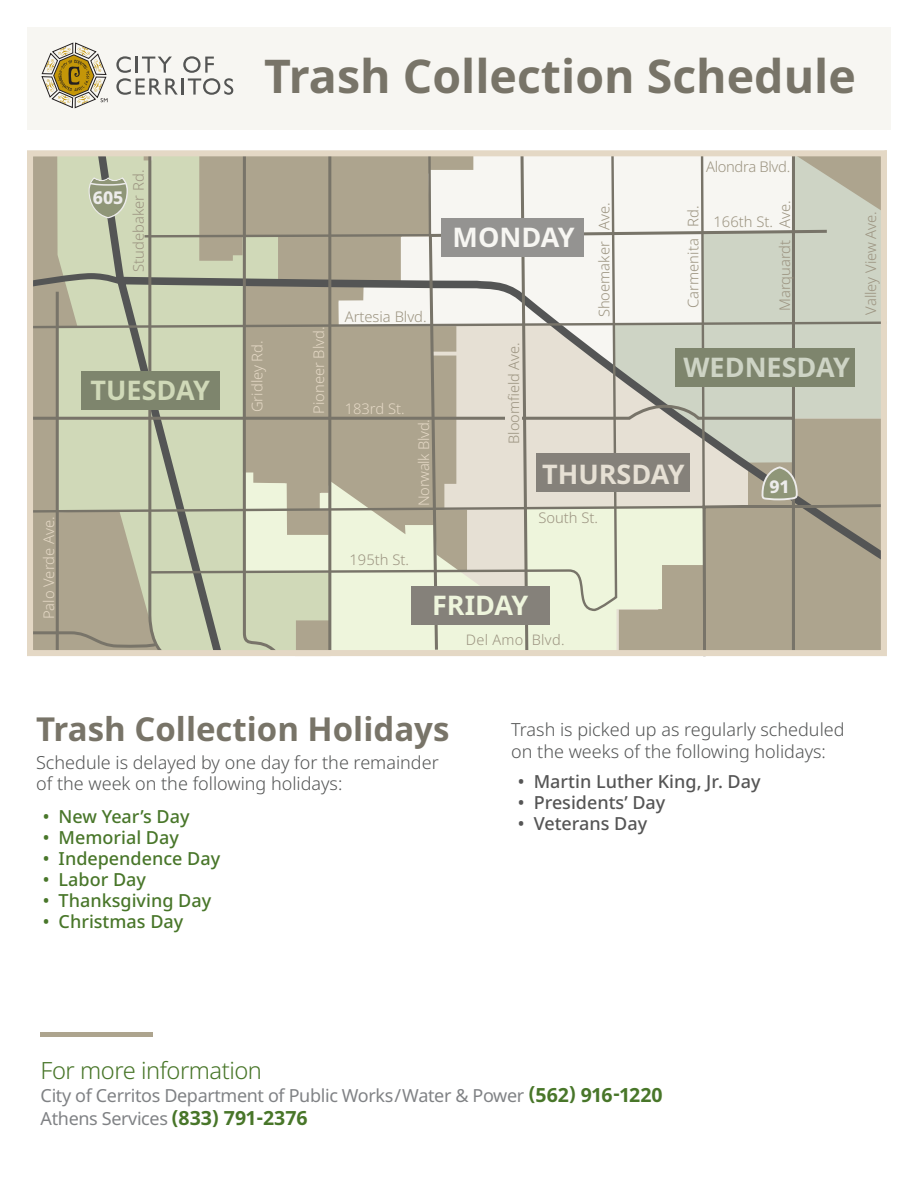
<style>
.page{position:relative;width:918px;height:1188px;background:#fff}
.page>*{position:absolute;margin:0;border:0;box-sizing:border-box;transform-origin:0 0}
.Heading{font:700 46.5px "Noto Sans";color:#787468}
.t1{font:700 33px "Noto Sans";color:#787468}
.t2{font:700 27px "Noto Sans";color:#ced4c5}
.t3{font:700 27px "Noto Sans";color:#e6e0d4}
.t4{font:700 27px "Noto Sans";color:#d0d9b8}
.t5{font:700 27px "Noto Sans";color:#eef5dc}
.t6{font:700 27px "Noto Sans";color:#f7f6f2}
.t7{font:300 23.7px "Noto Sans";letter-spacing:-.02em;color:#487629}
.Text{font:300 18px/21.6px "Noto Sans";color:#545555}
.t8{font:18px "Noto Sans";letter-spacing:-.02em;color:#808285}
.t9{font:500 18px "Noto Sans";color:#487629}
.t10{font:500 18px "Noto Sans";color:#555}
.t11{font:800 17.55px "Noto Sans";color:#edeceb}
.t12{font:300 14.7px "Noto Sans";color:#9c9481}
.t13{font:300 14.7px "Noto Sans";color:#e4d8c5}
.t14{font:300 14.7px "Noto Sans";letter-spacing:-.02em;color:#9c9481}
.t15{font:300 14.7px "Noto Sans";letter-spacing:-.02em;color:#e4d8c5}
.t16{font:300 14.55px "Noto Sans";color:#9c9481}
.t17{font:300 14.55px "Noto Sans";letter-spacing:.02em;color:#9c9481}
.s1{font-weight:700;font-size:19.5px;color:#487629}
</style>
<div class="page">
<div style="left:27px;top:27px;width:864px;height:103px;background:#f7f6f2"></div>
<svg style="left:116px;top:56px;width:117px;height:39px"></svg>
<svg style="left:41px;top:43px;width:67px;height:65px"></svg>
<svg style="left:27px;top:150px;width:860px;height:507px;background:#c7c6b3"></svg>
<div style="left:82px;top:372px;width:138px;height:38px;background:#7e856d"></div>
<div style="left:412px;top:586px;width:138px;height:38px;background:#85817a"></div>
<div style="left:537px;top:453px;width:153px;height:39px;background:#85817a"></div>
<div style="left:676px;top:348px;width:179px;height:39px;background:#7e856d"></div>
<div style="left:441px;top:218px;width:143px;height:39px;background:#949391"></div>
<hr style="left:41px;top:1032px;width:112px;height:4px;background:#ada48e">
<p class="t11" style="left:93px;top:185px;width:32px">605</p>
<p class="t12" style="left:128px;top:272px;width:103px;rotate:-90deg">Studebaker Rd.</p>
<p class="t4" style="left:91px;top:371px;width:121px">TUESDAY</p>
<p class="t13" style="left:38px;top:619px;width:104px;rotate:-90deg">Palo Verde Ave.</p>
<p class="Heading" style="left:264px;top:43px;width:593px">Trash Collection Schedule</p>
<p class="t13" style="left:247px;top:412px;width:73px;rotate:-90deg">Gridley Rd.</p>
<p class="t13" style="left:308px;top:414px;width:89px;rotate:-90deg">Pioneer Blvd.</p>
<p class="t12" style="left:345px;top:306px;width:83px">Artesia Blvd.</p>
<p class="t13" style="left:345px;top:398px;width:61px">183rd St.</p>
<p class="t15" style="left:413px;top:506px;width:88px;rotate:-90deg">Norwalk Blvd.</p>
<p class="t12" style="left:350px;top:549px;width:61px">195th St.</p>
<p class="t6" style="left:453px;top:218px;width:124px">MONDAY</p>
<p class="t16" style="left:504px;top:444px;width:103px;rotate:-90deg">Bloomfield Ave.</p>
<p class="t14" style="left:706px;top:157px;width:86px">Alondra Blvd.</p>
<p class="t12" style="left:594px;top:317px;width:116px;rotate:-90deg">Shoemaker Ave.</p>
<p class="t12" style="left:683px;top:308px;width:103px;rotate:-90deg">Carmenita Rd.</p>
<p class="t12" style="left:774px;top:311px;width:112px;rotate:-90deg">Marquardt Ave.</p>
<p class="t12" style="left:861px;top:315px;width:105px;rotate:-90deg">Valley View Ave.</p>
<p class="t12" style="left:714px;top:211px;width:61px">166th St.</p>
<p class="t2" style="left:683px;top:348px;width:168px">WEDNESDAY</p>
<p class="t3" style="left:542px;top:455px;width:144px">THURSDAY</p>
<p class="t12" style="left:538px;top:507px;width:61px">South St.</p>
<p class="t11" style="left:769px;top:474px;width:22px">91</p>
<p class="t5" style="left:432px;top:586px;width:98px">FRIDAY</p>
<p class="t17" style="left:466px;top:629px;width:100px">Del Amo Blvd.</p>
<p class="t1" style="left:36px;top:706px;width:415px">Trash Collection Holidays</p>
<p class="Text" style="left:36px;top:752px;width:404px">Schedule is delayed by one day for the remainder of the week on the following holidays:</p>
<p class="t9" style="left:43px;top:804px;width:148px">• New Year’s Day</p>
<p class="t9" style="left:43px;top:825px;width:138px">• Memorial Day</p>
<p class="t9" style="left:43px;top:846px;width:179px">• Independence Day</p>
<p class="t9" style="left:43px;top:867px;width:105px">• Labor Day</p>
<p class="t9" style="left:43px;top:888px;width:170px">• Thanksgiving Day</p>
<p class="t9" style="left:43px;top:909px;width:142px">• Christmas Day</p>
<p class="Text" style="left:511px;top:719px;width:335px">Trash is picked up as regularly scheduled on the weeks of the following holidays:</p>
<p class="t10" style="left:518px;top:768px;width:244px">• Martin Luther King, Jr. Day</p>
<p class="t10" style="left:518px;top:789px;width:149px">• Presidents’ Day</p>
<p class="t10" style="left:518px;top:810px;width:131px">• Veterans Day</p>
<p class="t7" style="left:41px;top:1053px;width:223px">For more information</p>
<p class="t8" style="left:41px;top:1083px;width:624px">City of Cerritos Department of Public Works/Water &amp; Power <span class="s1">(562) 916-1220</span></p>
<p class="t8" style="left:41px;top:1106px;width:269px">Athens Services <span class="s1">(833) 791-2376</span></p>
</div>
